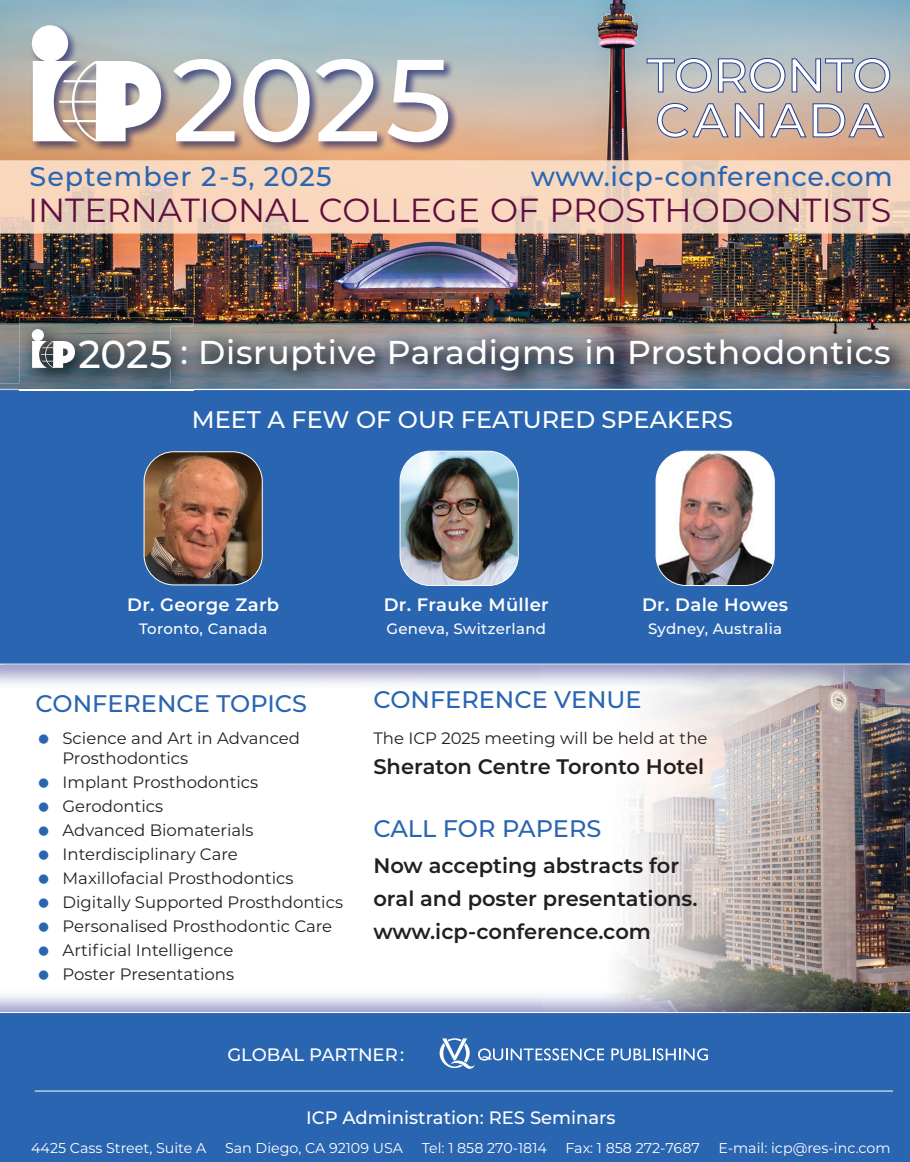
<style>
.page{position:relative;width:910px;height:1162px;background:#fff}
.page>*{position:absolute;margin:0;border:0;box-sizing:border-box;transform-origin:0 0}
.t1{font:500 116.4px "Montserrat";color:#fff}
.t2{font:500 47.25px/45px "Montserrat";letter-spacing:-.005em;color:#fff}
.t3{font:500 38.85px "Montserrat";color:#fff}
.t4{font:33.3px "Montserrat";color:#5d0f3f}
.t5{font:500 33px "Montserrat";letter-spacing:.02em;color:#fff}
.t6{font:500 27px "Montserrat";letter-spacing:.02em;color:#2a65b1}
.t7{font:500 27px "Montserrat";letter-spacing:.04em;color:#2a65b1}
.t8{font:500 24px "Montserrat";color:#2a65b1}
.t9{font:500 24px "Montserrat";color:#fff}
.t10{font:600 21px/33px "Montserrat";color:#231f20}
.t11{font:500 18px "Montserrat";color:#fff}
.t12{font:600 18px "Montserrat";letter-spacing:.02em;color:#fff}
.t13{font:16.5px/24px "Montserrat";color:#231f20}
.t14{font:500 15px "Montserrat";letter-spacing:.02em;color:#fff}
.t15{font:14.25px "Montserrat";color:#fff}
</style>
<div class="page">
<img style="left:619px;top:689px;width:291px;height:301px">
<img style="left:619px;top:689px;width:96px;height:244px">
<img style="left:0;top:0;width:910px;height:389px">
<img style="left:3px;top:664px;width:907px;height:25px">
<div style="left:0;top:389px;width:910px;height:275px;background:#2a65b1"></div>
<img style="left:0;top:990px;width:910px;height:22px">
<div style="left:0;top:1012px;width:910px;height:150px;background:#2a65b1"></div>
<img style="left:144px;top:452px;width:118px;height:133px">
<div style="left:144px;top:451px;width:119px;height:134px;border:1px solid #fff;border-radius:30px"></div>
<img style="left:400px;top:451px;width:118px;height:134px">
<div style="left:400px;top:451px;width:119px;height:135px;border:1px solid #fff;border-radius:30px"></div>
<img style="left:656px;top:451px;width:118px;height:134px">
<div style="left:655px;top:451px;width:119px;height:135px;border:1px solid #fff;border-radius:30px"></div>
<img style="left:30px;top:24px;width:429px;height:130px">
<div style="left:32px;top:25px;width:36px;height:37px;background:#fff;border-radius:50%"></div>
<svg style="left:33px;top:61px;width:128px;height:80px"></svg>
<svg style="left:646px;top:58px;width:66px;height:35px;background:#aab0ba"></svg>
<svg style="left:718px;top:58px;width:67px;height:35px;background:#a9aeb9"></svg>
<svg style="left:791px;top:58px;width:99px;height:35px;background:#a8acb5"></svg>
<svg style="left:657px;top:103px;width:72px;height:35px;background:#bfa9a1"></svg>
<svg style="left:735px;top:103px;width:29px;height:34px"></svg>
<svg style="left:770px;top:103px;width:36px;height:34px"></svg>
<svg style="left:812px;top:103px;width:72px;height:34px;background:#b59d98"></svg>
<img style="left:20px;top:317px;width:174px;height:67px">
<img style="left:20px;top:384px;width:150px;height:7px">
<img style="left:20px;top:389px;width:150px;height:1px">
<img style="left:151px;top:341px;width:19px;height:27px">
<div style="left:32px;top:329px;width:12px;height:12px;background:#fff;border-radius:50%"></div>
<svg style="left:32px;top:341px;width:43px;height:27px"></svg>
<img style="left:170px;top:327px;width:740px;height:66px">
<svg style="left:170px;top:389px;width:24px;height:2px"></svg>
<svg style="left:170px;top:341px;width:1px;height:27px"></svg>
<hr style="left:35px;top:1090px;width:858px;height:1px;background:#fff">
<svg style="left:611px;top:1048px;width:97px;height:12px"></svg>
<svg style="left:439px;top:1038px;width:165px;height:31px;background:#5080bf"></svg>
<svg style="left:0;top:0;width:4px;height:4px"></svg>
<h1 class="t1" style="left:172px;top:19px;width:282px">2025</h1>
<h2 class="t2" style="left:647px;top:51px;width:247px">TORONTO<br>CANADA</h2>
<h3 class="t6" style="left:531px;top:158px;width:363px">www.icp-conference.com</h3>
<h3 class="t7" style="left:30px;top:158px;width:303px">September 2-5, 2025</h3>
<h3 class="t4" style="left:28px;top:188px;width:864px">INTERNATIONAL COLLEGE OF PROSTHODONTISTS</h3>
<h3 class="t3" style="left:78px;top:327px;width:95px">2025</h3>
<h3 class="t5" style="left:181px;top:329px;width:712px">: Disruptive Paradigms in Prosthodontics</h3>
<h3 class="t9" style="left:192px;top:402px;width:543px">MEET A FEW OF OUR FEATURED SPEAKERS</h3>
<p class="t12" style="left:127px;top:592px;width:154px">Dr. George Zarb</p>
<p class="t14" style="left:139px;top:618px;width:130px">Toronto, Canada</p>
<h3 class="t8" style="left:36px;top:686px;width:273px">CONFERENCE TOPICS</h3>
<p class="t13" style="left:62px;top:728px;width:239px;line-height:19.8px">Science and Art in Advanced<br>Prosthodontics</p>
<p class="t13" style="left:62px;top:770px;width:282px">Implant Prosthodontics<br>Gerodontics<br>Advanced Biomaterials<br>Interdisciplinary Care<br>Maxillofacial Prosthodontics<br>Digitally Supported Prosthdontics<br>Personalised Prosthodontic Care<br>Artificial Intelligence<br>Poster Presentations</p>
<p class="t12" style="left:384px;top:592px;width:167px">Dr. Frauke Müller</p>
<p class="t14" style="left:386px;top:618px;width:161px">Geneva, Switzerland</p>
<p class="t12" style="left:642px;top:592px;width:148px">Dr. Dale Howes</p>
<p class="t14" style="left:648px;top:618px;width:136px">Sydney, Australia</p>
<h3 class="t8" style="left:373px;top:683px;width:270px">CONFERENCE VENUE</h3>
<p class="t13" style="left:373px;top:725px;width:336px">The ICP 2025 meeting will be held at the</p>
<p class="t10" style="left:373px;top:749px;width:332px">Sheraton Centre Toronto Hotel</p>
<h3 class="t8" style="left:373px;top:812px;width:229px">CALL FOR PAPERS</h3>
<p class="t10" style="left:373px;top:848px;width:326px">Now accepting abstracts for oral and poster presentations. www.icp-conference.com</p>
<p class="t11" style="left:227px;top:1042px;width:178px">GLOBAL PARTNER:</p>
<p class="t11" style="left:306px;top:1105px;width:311px">ICP Administration: RES Seminars</p>
<p class="t15" style="left:31px;top:1138px;width:177px">4425 Cass Street, Suite A</p>
<p class="t15" style="left:225px;top:1138px;width:179px">San Diego, CA 92109 USA</p>
<p class="t15" style="left:422px;top:1138px;width:127px">Tel: 1 858 270-1814</p>
<p class="t15" style="left:565px;top:1138px;width:136px">Fax: 1 858 272-7687</p>
<p class="t15" style="left:718px;top:1138px;width:173px">E-mail: icp@res-inc.com</p>
</div>
